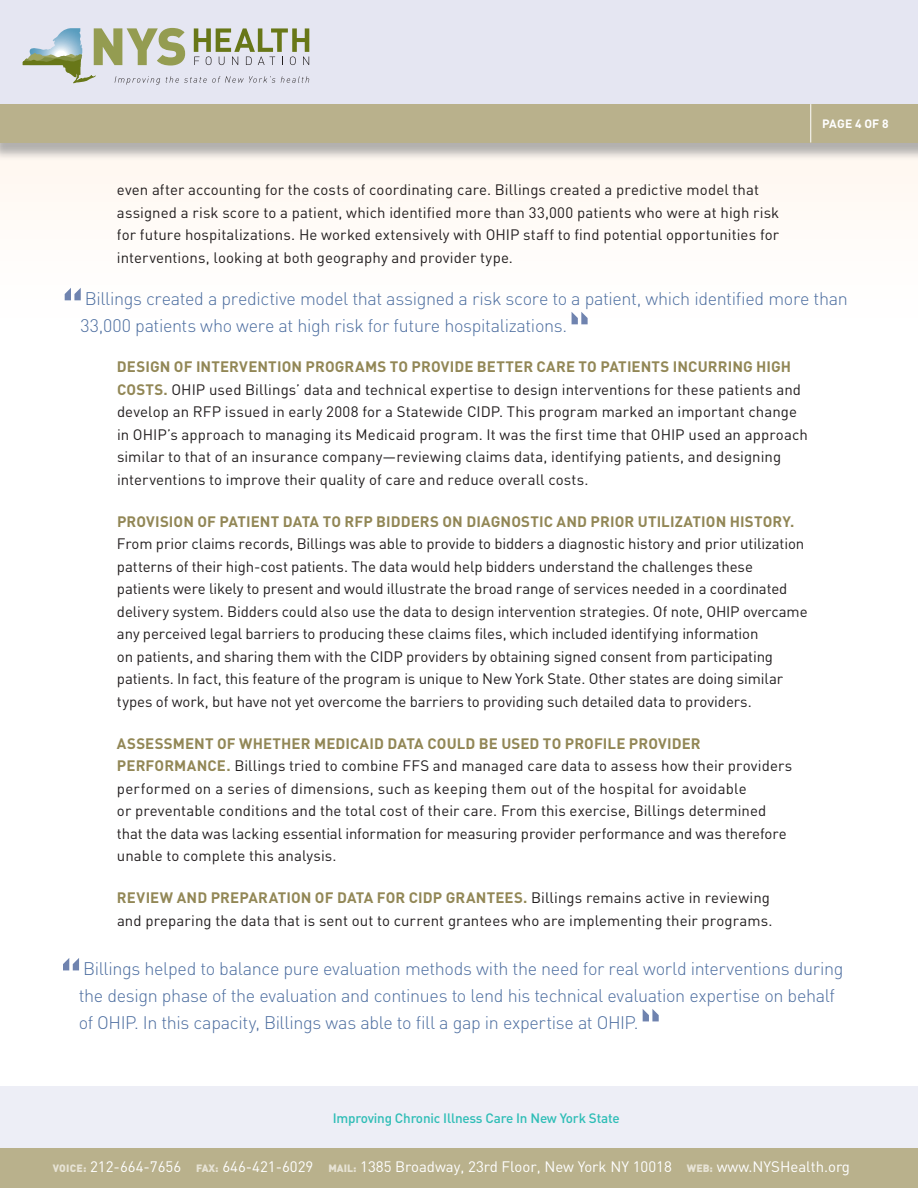
<style>
.page{position:relative;width:918px;height:1188px;background:#fff}
.page>*{position:absolute;margin:0;border:0;box-sizing:border-box;transform-origin:0 0}
.t1{font:300 18px/27px "DIN";letter-spacing:-.02em;color:#4d6ea0}
.t2{font:15px/22.5px "DIN";color:#231f20}
.t3{font:700 15px "DIN";letter-spacing:.01em;color:#928756}
.t4{font:15px "DIN";color:#fff}
.t5{font:500 13.5px "DIN";letter-spacing:-.015em;color:#2ebdb6}
.t6{font:700 12px "DIN";color:#fff}
.s1{font-weight:700;color:#928756}
.s2{font-weight:900;font-size:10.5px;color:#e7e3d5}
</style>
<div class="page">
<div style="left:0;top:0;width:918px;height:106px;background:#e5e6f2"></div>
<div style="left:0;top:142px;width:918px;height:224px;background:#fffdfb"></div>
<div style="left:0;top:1086px;width:918px;height:102px;background:#edeef6"></div>
<div style="left:0;top:106px;width:918px;height:55px;background:#999;opacity:.75"></div>
<div style="left:0;top:104px;width:918px;height:38px;background:#b9b18c"></div>
<hr style="left:810px;top:104px;width:1px;height:39px;background:#fff">
<div style="left:0;top:1148px;width:918px;height:40px;background:#b9b18c"></div>
<svg style="left:23px;top:28px;width:286px;height:57px"></svg>
<svg style="left:65px;top:288px;width:16px;height:12px"></svg>
<svg style="left:572px;top:312px;width:16px;height:12px"></svg>
<svg style="left:63px;top:958px;width:16px;height:12px"></svg>
<svg style="left:643px;top:1009px;width:16px;height:12px"></svg>
<p class="t2" style="left:117px;top:179px;width:664px">even after accounting for the costs of coordinating care. Billings created a predictive model that assigned a risk score to a patient, which identified more than 33,000 patients who were at high risk for future hospitalizations. He worked extensively with OHIP staff to find potential opportunities for interventions, looking at both geography and provider type.</p>
<p class="t6" style="left:822px;top:116px;width:68px">PAGE 4 OF 8</p>
<p class="t1" style="left:80px;top:284px;width:769px">Billings created a predictive model that assigned a risk score to a patient, which identified more than<br>33,000 patients who were at high risk for future hospitalizations.</p>
<p class="t2" style="left:117px;top:356px;width:692px;text-indent:360px"><span class="s1">BETTER CARE TO PATIENTS INCURRI NG HIGH COSTS.</span> OHIP used Billings’ data and technical expertise to design interventions for these patients and develop an RFP issued in early 2008 for a Statewide CIDP. This program marked an important change in OHIP’s approach to managing its Medicaid program. It was the first time that OHIP used an approach similar to that of an insurance company—reviewing claims data, identifying patients, and designing interventions to improve their quality of care and reduce overall costs.</p>
<p class="t3" style="left:117px;top:511px;width:279px">PROVISION OF PATIENT DATA TO RFP BIDDER</p>
<p class="t3" style="left:430px;top:511px;width:366px">S ON DIAGNOSTIC AND PRIOR UTILIZATION HISTORY.</p>
<p class="t2" style="left:117px;top:533px;width:692px">From prior claims records, Billings was able to provide to bidders a diagnostic history and prior utilization patterns of their high-cost patients. The data would help bidders understand the challenges these patients were likely to present and would illustrate the broad range of services needed in a coordinated delivery system. Bidders could also use the data to design intervention strategies. Of note, OHIP overcame any perceived legal barriers to producing these claims files, which included identifying information<br>on patients, and sharing them with the CIDP providers by obtaining signed consent from participating patients. In fact, this feature of the program is unique to New York State. Other states are doing similar types of work, but have not yet overcome the barriers to providing such detailed data to providers.</p>
<p class="t3" style="left:117px;top:733px;width:207px">ASSESSMENT OF WHETHER MEDIC</p>
<p class="t3" style="left:360px;top:733px;width:252px">AID DATA COULD BE USED TO PROFILE</p>
<p class="t3" style="left:629px;top:733px;width:48px">PROVIDER</p>
<p class="t3" style="left:117px;top:756px;width:10px">PER</p>
<p class="t3" style="left:117px;top:357px;width:342px">DESIGN OF INTERVENTION PROGRAMS TO PROVIDE</p>
<p class="t2" style="left:117px;top:755px;width:677px;text-indent:29px"><span class="s1">FORMANCE.</span> Billings tried to combine FFS and managed care data to assess how their providers performed on a series of dimensions, such as keeping them out of the hospital for avoidable<br>or preventable conditions and the total cost of their care. From this exercise, Billings determined that the data was lacking essential information for measuring provider performance and was therefore unable to complete this analysis.</p>
<p class="t3" style="left:117px;top:888px;width:104px">REVIEW AND PREP</p>
<p class="t2" style="left:117px;top:887px;width:657px;text-align:right"><span class="s1">ARATION OF DATA FOR CIDP GRANTEES.</span> Billings remains active in reviewing<br>and preparing the data that is sent out to current grantees who are implementing their programs.</p>
<p class="t1" style="left:79px;top:954px;width:766px">Billings helped to balance pure evaluation methods with the need for real world interventions during the design phase of the evaluation and continues to lend his technical evaluation expertise on behalf of OHIP. In this capacity, Billings was able to fill a gap in expertise at OHIP.</p>
<p class="t5" style="left:333px;top:1109px;width:288px">Improving Chronic Illness Care In New York State</p>
<p class="t4" style="left:53px;top:1158px;width:799px"><span class="s2">VOICE:</span> 212-664-7656 <span class="s2">FAX:</span> 646-421-6029 <span class="s2">MAIL:</span> 1385 Broadway, 23rd Floor, New York NY 10018 <span class="s2">WEB:</span> www.NYSHealth.org</p>
</div>
